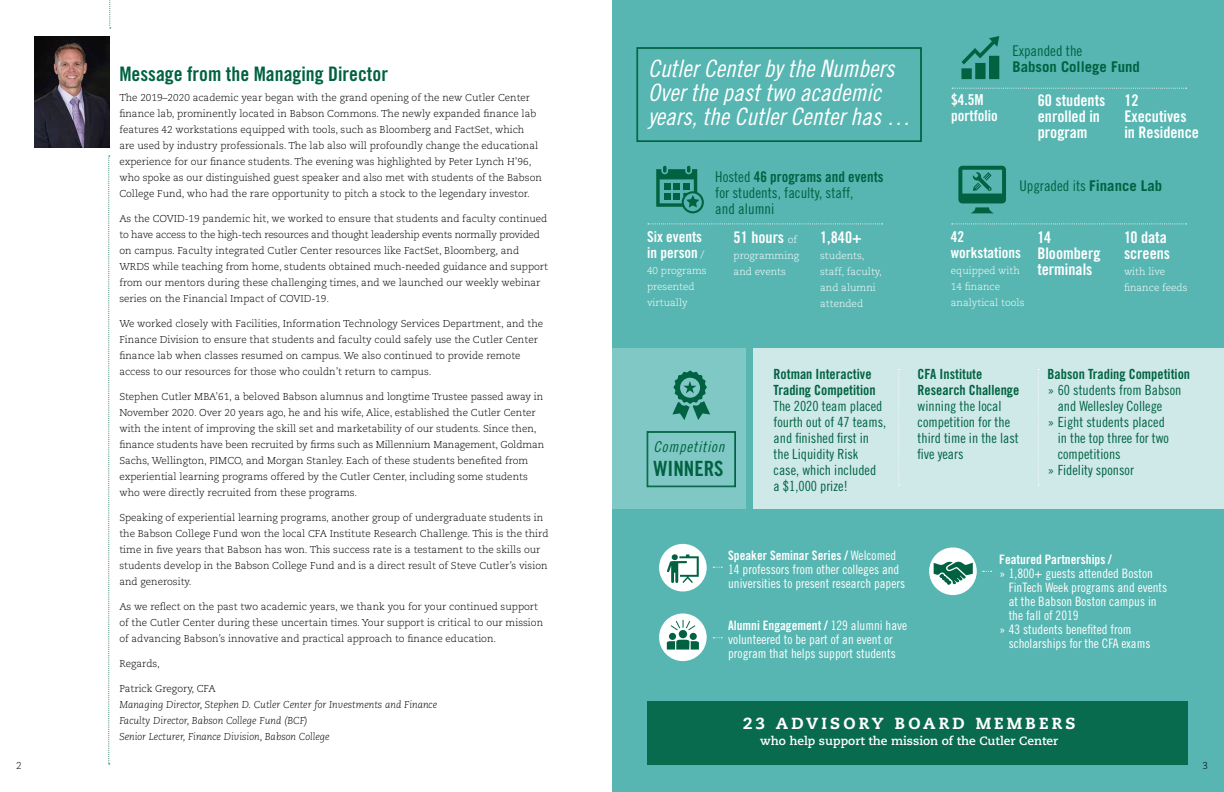
<style>
.page{position:relative;width:1224px;height:792px;background:#fff}
.page>*{position:absolute;margin:0;border:0;box-sizing:border-box;transform-origin:0 0}
.t1{font:24px/24px "Trade Gothic LT Std Cn 18 Obl";color:#fff}
.t2{font:21px "Trade Gothic LT Std Bd Cn 20";color:#006241}
.t3{font:20px "Trade Gothic LT Std Bd Cn 20";color:#006241}
.t4{font:16px/16px "Trade Gothic LT Std Bd Cn 20";color:#fff}
.t5{font:800 16px "Caecilia LT Std";letter-spacing:.2em;color:#fff}
.t6{font:15px/16px "Trade Gothic LT Std Bd Cn 20";color:#fff}
.t7{font:15px "Trade Gothic LT Std Cn 18 Obl";letter-spacing:.05em;color:#006241}
.t8{font:14.8px/16px "Trade Gothic LT Std Cn 18";color:#006241}
.t9{font:14.8px "Trade Gothic LT Std Bd Cn 20";color:#006241}
.t10{font:700 14.8px "Trade Gothic LT Std";color:#006241}
.t11{font:14px/16px "Trade Gothic LT Std Cn 18";color:#006241}
.t12{font:14px/16px "Trade Gothic LT Std Bd Cn 20";color:#006241}
.t13{font:13px/14px "Trade Gothic LT Std Cn 18";color:#fff}
.t14{font:13px "Trade Gothic LT Std Bd Cn 20";color:#fff}
.t15{font:700 12px "Caecilia LT Std";color:#fff}
.t16{font:300 10px/16px "Caecilia LT Std";color:#000}
.t17{font:italic 300 10px/16px "Caecilia LT Std";color:#000}
.t18{font:300 10px/16px "Caecilia LT Std";color:#fff}
.s1{font-family:"Caecilia LT Std";font-weight:300;font-size:10px}
.s2{font-family:"Trade Gothic LT Std Cn 18"}
.s3{font-family:"Trade Gothic LT Std";font-weight:700}
</style>
<div class="page">
<img style="left:35px;top:36px;width:74px;height:112px">
<svg style="left:108px;top:156px;width:2px;height:608px"></svg>
<svg style="left:109px;top:0;width:2px;height:28px"></svg>
<div style="left:612px;top:0;width:612px;height:792px;background:#57b6b2"></div>
<svg style="left:636px;top:47px;width:286px;height:95px"></svg>
<div style="left:638px;top:48px;width:283px;height:93px;border:1px solid #006241"></div>
<svg style="left:656px;top:166px;width:48px;height:47px"></svg>
<svg style="left:648px;top:223px;width:235px;height:1px"></svg>
<div style="left:612px;top:349px;width:134px;height:160px;background:#80c8c5"></div>
<svg style="left:647px;top:431px;width:89px;height:56px"></svg>
<div style="left:648px;top:432px;width:87px;height:54px;border:1px solid #006241"></div>
<div style="left:753px;top:349px;width:471px;height:160px;background:#cee9e8"></div>
<svg style="left:672px;top:371px;width:38px;height:49px"></svg>
<svg style="left:898px;top:369px;width:2px;height:116px"></svg>
<svg style="left:1038px;top:369px;width:1px;height:116px"></svg>
<svg style="left:952px;top:223px;width:234px;height:1px"></svg>
<svg style="left:958px;top:166px;width:48px;height:47px"></svg>
<svg style="left:952px;top:88px;width:235px;height:1px"></svg>
<svg style="left:961px;top:36px;width:38px;height:43px"></svg>
<div style="left:659px;top:544px;width:48px;height:48px;background:#fff;border-radius:50%"></div>
<svg style="left:667px;top:554px;width:32px;height:29px"></svg>
<div style="left:659px;top:613px;width:48px;height:48px;background:#fff;border-radius:50%"></div>
<div style="left:679px;top:630px;width:8px;height:8px;background:#006241;border-radius:50%"></div>
<div style="left:669px;top:633px;width:7px;height:7px;background:#006241;border-radius:50%"></div>
<div style="left:690px;top:633px;width:7px;height:7px;background:#006241;border-radius:50%"></div>
<svg style="left:667px;top:640px;width:32px;height:10px"></svg>
<svg style="left:671px;top:620px;width:24px;height:10px"></svg>
<div style="left:929px;top:547px;width:48px;height:48px;background:#fff;border-radius:50%"></div>
<svg style="left:934px;top:561px;width:39px;height:24px"></svg>
<div style="left:648px;top:701px;width:540px;height:63px;background:#096b4d"></div>
<h3 class="t3" style="left:119px;top:61px;width:270px">Message from the Managing Director</h3>
<p class="t16" style="left:119px;top:90px;width:424px">The 2019–2020 academic year began with the grand opening of the new Cutler Center finance lab, prominently located in Babson Commons. The newly expanded finance lab features 42 workstations equipped with tools, such as Bloomberg and FactSet, which are used by industry professionals. The lab also will profoundly change the educational experience for our finance students. The evening was highlighted by Peter Lynch H’96, who spoke as our distinguished guest speaker and also met with students of the Babson College Fund, who had the rare opportunity to pitch a stock to the legendary investor.</p>
<p class="t16" style="left:119px;top:211px;width:430px">As the COVID-19 pandemic hit, we worked to ensure that students and faculty continued to have access to the high-tech resources and thought leadership events normally provided on campus. Faculty integrated Cutler Center resources like FactSet, Bloomberg, and WRDS while teaching from home, students obtained much-needed guidance and support from our mentors during these challenging times, and we launched our weekly webinar series on the Financial Impact of COVID-19.</p>
<p class="t16" style="left:119px;top:316px;width:425px">We worked closely with Facilities, Information Technology Services Department, and the Finance Division to ensure that students and faculty could safely use the Cutler Center finance lab when classes resumed on campus. We also continued to provide remote access to our resources for those who couldn’t return to campus.</p>
<p class="t16" style="left:119px;top:389px;width:426px">Stephen Cutler MBA’61, a beloved Babson alumnus and longtime Trustee passed away in November 2020. Over 20 years ago, he and his wife, Alice, established the Cutler Center with the intent of improving the skill set and marketability of our students. Since then, finance students have been recruited by firms such as Millennium Management, Goldman Sachs, Wellington, PIMCO, and Morgan Stanley. Each of these students benefited from experiential learning programs offered by the Cutler Center, including some students who were directly recruited from these programs.</p>
<p class="t16" style="left:119px;top:510px;width:431px">Speaking of experiential learning programs, another group of undergraduate students in the Babson College Fund won the local CFA Institute Research Challenge. This is the third time in five years that Babson has won. This success rate is a testament to the skills our students develop in the Babson College Fund and is a direct result of Steve Cutler’s vision and generosity.</p>
<p class="t16" style="left:119px;top:599px;width:425px">As we reflect on the past two academic years, we thank you for your continued support of the Cutler Center during these uncertain times. Your support is critical to our mission of advancing Babson’s innovative and practical approach to finance education.</p>
<p class="t16" style="left:119px;top:656px;width:42px">Regards,</p>
<p class="t16" style="left:119px;top:681px;width:98px">Patrick Gregory, CFA</p>
<p class="t17" style="left:119px;top:697px;width:319px">Managing Director, Stephen D. Cutler Center for Investments and Finance<br>Faculty Director, Babson College Fund (BCF)<br>Senior Lecturer, Finance Division, Babson College</p>
<h1 class="t1" style="left:648px;top:57px;width:264px">Cutler Center by the Numbers<br>Over the past two academic years, the Cutler Center has …</h1>
<h3 class="t6" style="left:647px;top:229px;width:59px">Six events in person <span class="s1">/</span></h3>
<p class="t18" style="left:647px;top:263px;width:61px">40 programs presented virtually</p>
<h3 class="t9" style="left:715px;top:168px;width:170px"><span class="s2">Hosted</span> 46 programs and events</h3>
<h3 class="t8" style="left:715px;top:184px;width:140px">for students, faculty, staff, and alumni</h3>
<h3 class="t4" style="left:734px;top:229px;width:65px">51 hours <span class="s1">of</span></h3>
<p class="t18" style="left:734px;top:248px;width:67px">programming and events</p>
<h3 class="t4" style="left:820px;top:229px;width:43px">1,840+</h3>
<p class="t18" style="left:820px;top:248px;width:63px">students, staff, faculty, and alumni attended</p>
<h3 class="t8" style="left:1013px;top:43px;width:71px">Expanded the</h3>
<h3 class="t10" style="left:1013px;top:58px;width:129px">Babson College Fund</h3>
<h3 class="t6" style="left:951px;top:92px;width:48px">$4.5M portfolio</h3>
<h3 class="t4" style="left:1038px;top:92px;width:69px">60 students enrolled in program</h3>
<h3 class="t4" style="left:1124px;top:92px;width:76px">12<br>Executives in Residence</h3>
<h3 class="t8" style="left:1019px;top:178px;width:144px">Upgraded its <span class="s3">Finance Lab</span></h3>
<h3 class="t6" style="left:951px;top:229px;width:71px">42 workstations</h3>
<p class="t18" style="left:951px;top:263px;width:75px">equipped with<br>14 finance analytical tools</p>
<h3 class="t4" style="left:1037px;top:229px;width:65px">14<br>Bloomberg terminals</h3>
<h3 class="t4" style="left:1124px;top:229px;width:48px">10 data screens</h3>
<p class="t18" style="left:1124px;top:264px;width:65px">with live finance feeds</p>
<h3 class="t7" style="left:654px;top:437px;width:72px">Competition</h3>
<h2 class="t2" style="left:654px;top:455px;width:71px">WINNERS</h2>
<h3 class="t12" style="left:774px;top:366px;width:104px">Rotman Interactive<br>Trading Competition</h3>
<h3 class="t11" style="left:774px;top:398px;width:114px">The 2020 team placed fourth out of 47 teams, and finished first in the Liquidity Risk case, which included<br>a $1,000 prize!</h3>
<h3 class="t12" style="left:918px;top:366px;width:103px">CFA Institute<br>Research Challenge</h3>
<h3 class="t11" style="left:918px;top:398px;width:103px">winning the local competition for the third time in the last five years</h3>
<h3 class="t12" style="left:1048px;top:366px;width:144px">Babson Trading Competition</h3>
<h3 class="t11" style="left:1048px;top:382px;width:135px">» 60 students from Babson</h3>
<h3 class="t11" style="left:1058px;top:398px;width:106px">and Wellesley College</h3>
<h3 class="t11" style="left:1048px;top:414px;width:119px">» Eight students placed</h3>
<h3 class="t11" style="left:1058px;top:430px;width:113px">in the top three for two</h3>
<h3 class="t11" style="left:1058px;top:446px;width:64px">competitions</h3>
<h3 class="t11" style="left:1048px;top:462px;width:88px">» Fidelity sponsor</h3>
<h3 class="t14" style="left:728px;top:548px;width:169px">Speaker Seminar Series / <span class="s2">Welcomed</span></h3>
<h3 class="t13" style="left:728px;top:563px;width:178px">14 professors from other colleges and universities to present research papers</h3>
<h3 class="t14" style="left:728px;top:618px;width:180px">Alumni Engagement / <span class="s2">129 alumni have</span></h3>
<h3 class="t13" style="left:728px;top:632px;width:169px">volunteered to be part of an event or program that helps support students</h3>
<h3 class="t14" style="left:999px;top:552px;width:114px">Featured Partnerships /</h3>
<h3 class="t13" style="left:999px;top:566px;width:155px">» 1,800+ guests attended Boston</h3>
<h3 class="t13" style="left:1009px;top:580px;width:160px">FinTech Week programs and events</h3>
<h3 class="t13" style="left:1009px;top:594px;width:150px">at the Babson Boston campus in</h3>
<h3 class="t13" style="left:1009px;top:608px;width:72px">the fall of 2019</h3>
<h3 class="t13" style="left:999px;top:622px;width:134px">» 43 students benefited from</h3>
<h3 class="t13" style="left:1009px;top:636px;width:143px">scholarships for the CFA exams</h3>
<h3 class="t5" style="left:743px;top:714px;width:334px">23 ADVISORY BOARD MEMBERS</h3>
<p class="t15" style="left:760px;top:734px;width:300px">who help support the mission of the Cutler Center</p>
<p class="t16" style="left:16px;top:758px;width:7px">2</p>
<p class="t16" style="left:1203px;top:758px;width:7px">3</p>
</div>
